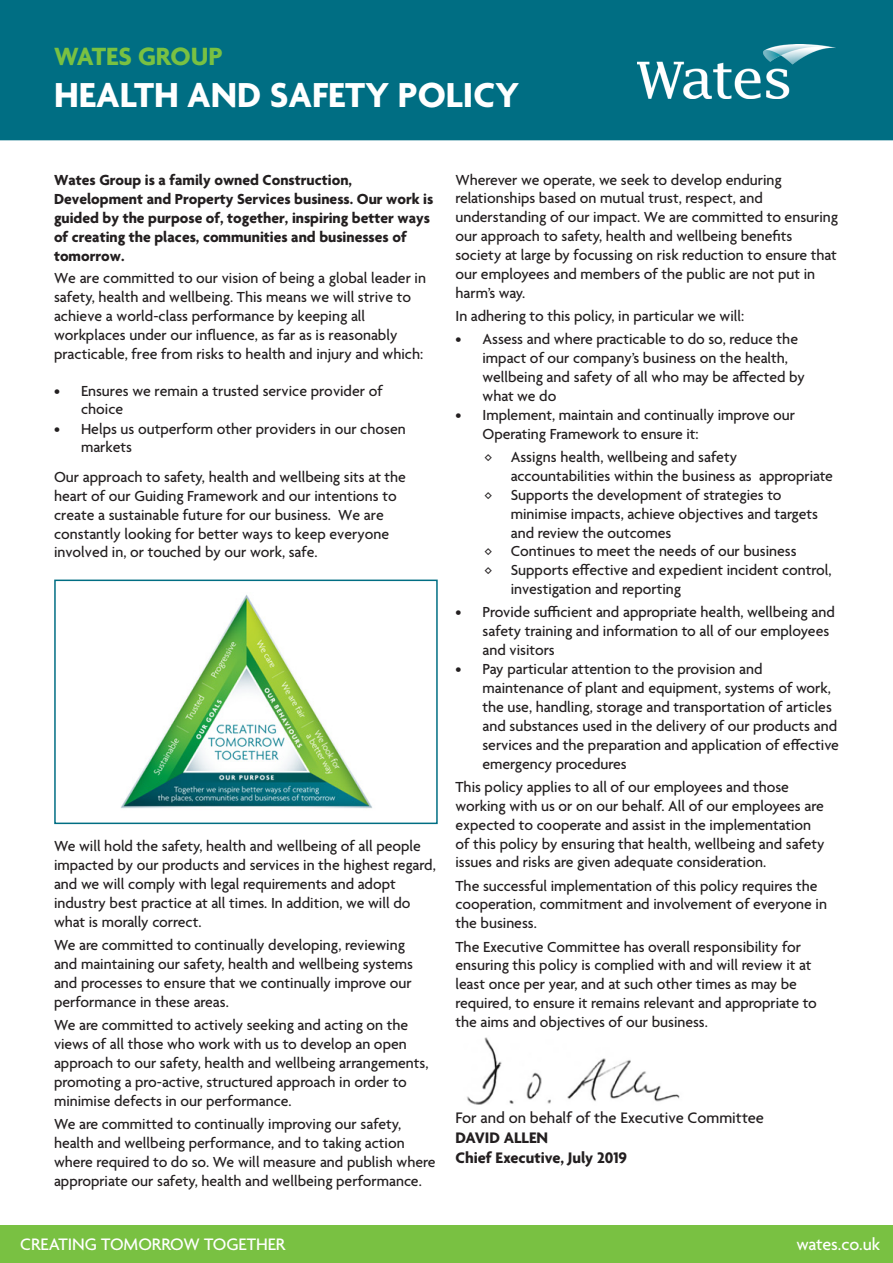
<style>
.page{position:relative;width:893px;height:1263px;background:#fff}
.page>*{position:absolute;margin:0;border:0;box-sizing:border-box;transform-origin:0 0}
.t1{font:700 37.5px "Agenda";color:#fff}
.t2{font:700 27px "Agenda";letter-spacing:-.005em;color:#79c142}
.t3{font:500 18px "Agenda";color:#fff}
.t4{font:500 16.5px "Agenda";color:#231f20}
.t5{font:700 16.5px "Agenda";color:#231f20}
.t6{font:500 15.75px/18.9px "Agenda";color:#231f20}
.t7{font:700 15.75px/18.9px "Agenda";color:#231f20}
</style>
<div class="page">
<img style="left:467px;top:1037px;width:213px;height:68px">
<div style="left:54px;top:579px;width:384px;height:245px;background:#fff;border:2px solid #006e83"></div>
<img style="left:121px;top:595px;width:252px;height:214px">
<div style="left:0;top:0;width:893px;height:140px;background:#006e83"></div>
<img style="left:638px;top:45px;width:197px;height:54px">
<div style="left:0;top:1225px;width:893px;height:38px;background:#79c142"></div>
<p class="t2" style="left:54px;top:42px;width:170px">WATES GROUP</p>
<p class="t1" style="left:54px;top:75px;width:467px">HEALTH AND SAFETY POLICY</p>
<p class="t7" style="left:54px;top:172px;width:381px">Wates Group is a family owned Construction, Development and Property Services business. Our work is guided by the purpose of, together, inspiring better ways of creating the places, communities and businesses of tomorrow.</p>
<p class="t6" style="left:54px;top:270px;width:373px">We are committed to our vision of being a global leader in safety, health and wellbeing. This means we will strive to achieve a world-class performance by keeping all workplaces under our influence, as far as is reasonably practicable, free from risks to health and injury and which:</p>
<p class="t6" style="left:81px;top:383px;width:303px;line-height:18px;text-indent:-27px">• Ensures we remain a trusted service provider of choice</p>
<p class="t6" style="left:81px;top:421px;width:326px;line-height:18px;text-indent:-27px">• Helps us outperform other providers in our chosen markets</p>
<p class="t6" style="left:54px;top:468px;width:354px">Our approach to safety, health and wellbeing sits at the heart of our Guiding Framework and our intentions to create a sustainable future for our business. We are constantly looking for better ways to keep everyone</p>
<p class="t6" style="left:54px;top:544px;width:265px">involved in, or touched by our work, safe.</p>
<p class="t6" style="left:54px;top:838px;width:383px">We will hold the safety, health and wellbeing of all people impacted by our products and services in the highest regard, and we will comply with legal requirements and adopt industry best practice at all times. In addition, we will do what is morally correct.</p>
<p class="t6" style="left:54px;top:937px;width:360px">We are committed to continually developing, reviewing and maintaining our safety, health and wellbeing systems and processes to ensure that we continually improve our performance in these areas.</p>
<p class="t6" style="left:54px;top:1016px;width:376px">We are committed to actively seeking and acting on the views of all those who work with us to develop an open approach to our safety, health and wellbeing arrangements, promoting a pro-active, structured approach in order to minimise defects in our performance.</p>
<p class="t6" style="left:54px;top:1115px;width:383px">We are committed to continually improving our safety, health and wellbeing performance, and to taking action where required to do so. We will measure and publish where appropriate our safety, health and wellbeing performance.</p>
<p class="t6" style="left:455px;top:171px;width:384px">Wherever we operate, we seek to develop enduring relationships based on mutual trust, respect, and understanding of our impact. We are committed to ensuring our approach to safety, health and wellbeing benefits society at large by focussing on risk reduction to ensure that our employees and members of the public are not put in harm’s way.</p>
<p class="t6" style="left:455px;top:308px;width:290px">In adhering to this policy, in particular we will:</p>
<p class="t6" style="left:482px;top:331px;width:324px;text-indent:-27px">• Assess and where practicable to do so, reduce the impact of our company’s business on the health, wellbeing and safety of all who may be affected by what we do</p>
<p class="t6" style="left:482px;top:406px;width:314px;text-indent:-27px">• Implement, maintain and continually improve our<br>Operating Framework to ensure it:</p>
<p class="t6" style="left:511px;top:448px;width:324px;text-indent:-27px">◊ Assigns health, wellbeing and safety accountabilities within the business as appropriate</p>
<p class="t6" style="left:511px;top:486px;width:309px;text-indent:-27px">◊ Supports the development of strategies to minimise impacts, achieve objectives and targets and review the outcomes</p>
<p class="t6" style="left:484px;top:543px;width:314px">◊ Continues to meet the needs of our business</p>
<p class="t6" style="left:511px;top:562px;width:322px;text-indent:-27px">◊ Supports effective and expedient incident control, investigation and reporting</p>
<p class="t6" style="left:482px;top:604px;width:354px;text-indent:-27px">• Provide sufficient and appropriate health, wellbeing and safety training and information to all of our employees and visitors</p>
<p class="t6" style="left:482px;top:661px;width:358px;text-indent:-27px">• Pay particular attention to the provision and maintenance of plant and equipment, systems of work, the use, handling, storage and transportation of articles and substances used in the delivery of our products and services and the preparation and application of effective emergency procedures</p>
<p class="t6" style="left:455px;top:778px;width:371px">This policy applies to all of our employees and those working with us or on our behalf. All of our employees are expected to cooperate and assist in the implementation of this policy by ensuring that health, wellbeing and safety issues and risks are given adequate consideration.</p>
<p class="t6" style="left:455px;top:877px;width:373px">The successful implementation of this policy requires the cooperation, commitment and involvement of everyone in the business.</p>
<p class="t6" style="left:455px;top:938px;width:363px">The Executive Committee has overall responsibility for ensuring this policy is complied with and will review it at least once per year, and at such other times as may be required, to ensure it remains relevant and appropriate to the aims and objectives of our business.</p>
<p class="t4" style="left:455px;top:1109px;width:310px">For and on behalf of the Executive Committee</p>
<p class="t5" style="left:455px;top:1129px;width:94px">DAVID ALLEN</p>
<p class="t5" style="left:455px;top:1148px;width:173px">Chief Executive, July 2019</p>
<p class="t3" style="left:20px;top:1234px;width:267px">CREATING TOMORROW TOGETHER</p>
<p class="t3" style="left:796px;top:1234px;width:85px">wates.co.uk</p>
</div>
